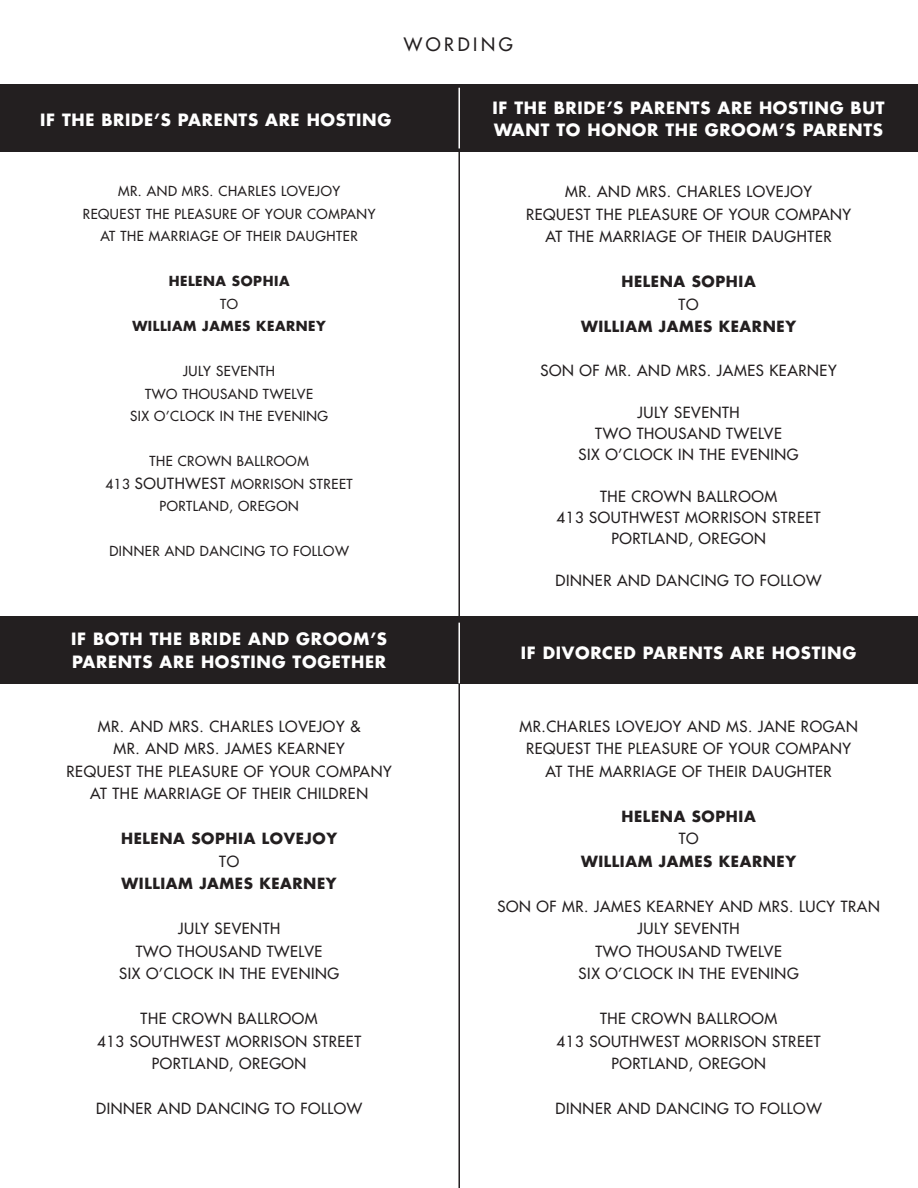
<style>
.page{position:relative;width:918px;height:1188px;background:#fff}
.page>*{position:absolute;margin:0;border:0;box-sizing:border-box;transform-origin:0 0}
.t1{font:18px "Futura";letter-spacing:.2em;color:#231f20}
.t2{font:700 16.5px/22.5px "Futura";letter-spacing:.04em;color:#fff}
.t3{font:15px/22.5px "Futura";letter-spacing:.04em;color:#231f20;text-align:center}
.t4{font:700 15px "Futura";letter-spacing:.04em;color:#231f20}
.t5{font:13.5px/22.5px "Futura";letter-spacing:.04em;color:#231f20;text-align:center}
.t6{font:700 13.5px "Futura";letter-spacing:.04em;color:#231f20}
.s1{font-size:15px}
</style>
<div class="page">
<div style="left:0;top:84px;width:918px;height:68px;background:#231f20"></div>
<div style="left:0;top:616px;width:918px;height:67px;background:#231f20"></div>
<hr style="left:458px;top:92px;width:2px;height:1096px;background:#231f20">
<hr style="left:458px;top:88px;width:2px;height:60px;background:#fff">
<hr style="left:458px;top:623px;width:2px;height:60px;background:#fff">
<p class="t1" style="left:404px;top:32px;width:111px">WORDING</p>
<p class="t2" style="left:40px;top:108px;width:353px">IF THE BRIDE’S PARENTS ARE HOSTING</p>
<p class="t5" style="left:83px;top:180px;width:294px">MR. AND MRS. CHARLES LOVEJOY<br>REQUEST THE PLEASURE OF YOUR COMPANY<br>AT THE MARRIAGE OF THEIR DAUGHTER</p>
<p class="t6" style="left:169px;top:272px;width:122px">HELENA SOPHIA</p>
<p class="t5" style="left:220px;top:292px;width:19px">TO</p>
<p class="t6" style="left:132px;top:317px;width:195px">WILLIAM JAMES KEARNEY</p>
<p class="t5" style="left:130px;top:360px;width:200px">JULY SEVENTH<br>TWO THOUSAND TWELVE<br>SIX O’CLOCK IN THE EVENING</p>
<p class="t5" style="left:105px;top:450px;width:249px">THE CROWN BALLROOM<br>413 <span class="s1">SOUTHWEST</span> MORRISON STREET<br>PORTLAND, OREGON</p>
<p class="t5" style="left:109px;top:540px;width:241px">DINNER AND DANCING TO FOLLOW</p>
<p class="t2" style="left:71px;top:627px;width:317px">IF BOTH THE BRIDE AND GROOM’S<br>PARENTS ARE HOSTING TOGETHER</p>
<p class="t2" style="left:492px;top:96px;width:394px">IF THE BRIDE’S PARENTS ARE HOSTING BUT<br>WANT TO HONOR THE GROOM’S PARENTS</p>
<p class="t3" style="left:526px;top:181px;width:327px">MR. AND MRS. CHARLES LOVEJOY<br>REQUEST THE PLEASURE OF YOUR COMPANY<br>AT THE MARRIAGE OF THEIR DAUGHTER</p>
<p class="t4" style="left:621px;top:271px;width:136px">HELENA SOPHIA</p>
<p class="t3" style="left:679px;top:293px;width:21px">TO</p>
<p class="t4" style="left:581px;top:316px;width:217px">WILLIAM JAMES KEARNEY</p>
<p class="t3" style="left:541px;top:359px;width:298px">SON OF MR. AND MRS. JAMES KEARNEY</p>
<p class="t3" style="left:579px;top:402px;width:222px;line-height:21px">JULY SEVENTH<br>TWO THOUSAND TWELVE<br>SIX O’CLOCK IN THE EVENING</p>
<p class="t3" style="left:557px;top:486px;width:266px;line-height:21px">THE CROWN BALLROOM<br>413 SOUTHWEST MORRISON STREET<br>PORTLAND, OREGON</p>
<p class="t3" style="left:556px;top:569px;width:268px">DINNER AND DANCING TO FOLLOW</p>
<p class="t2" style="left:521px;top:641px;width:337px">IF DIVORCED PARENTS ARE HOSTING</p>
<p class="t3" style="left:67px;top:715px;width:327px">MR. AND MRS. CHARLES LOVEJOY &amp;<br>MR. AND MRS. JAMES KEARNEY<br>REQUEST THE PLEASURE OF YOUR COMPANY<br>AT THE MARRIAGE OF THEIR CHILDREN</p>
<p class="t4" style="left:121px;top:828px;width:218px">HELENA SOPHIA LOVEJOY</p>
<p class="t3" style="left:219px;top:850px;width:21px">TO</p>
<p class="t4" style="left:122px;top:873px;width:217px">WILLIAM JAMES KEARNEY</p>
<p class="t3" style="left:119px;top:917px;width:222px">JULY SEVENTH<br>TWO THOUSAND TWELVE<br>SIX O’CLOCK IN THE EVENING</p>
<p class="t3" style="left:97px;top:1007px;width:266px">THE CROWN BALLROOM<br>413 SOUTHWEST MORRISON STREET<br>PORTLAND, OREGON</p>
<p class="t3" style="left:96px;top:1097px;width:268px">DINNER AND DANCING TO FOLLOW</p>
<p class="t3" style="left:519px;top:715px;width:340px">MR.CHARLES LOVEJOY AND MS. JANE ROGAN<br>REQUEST THE PLEASURE OF YOUR COMPANY<br>AT THE MARRIAGE OF THEIR DAUGHTER</p>
<p class="t4" style="left:621px;top:806px;width:136px">HELENA SOPHIA</p>
<p class="t3" style="left:679px;top:827px;width:21px">TO</p>
<p class="t4" style="left:581px;top:851px;width:217px">WILLIAM JAMES KEARNEY</p>
<p class="t3" style="left:497px;top:895px;width:384px">SON OF MR. JAMES KEARNEY AND MRS. LUCY TRAN<br>JULY SEVENTH<br>TWO THOUSAND TWELVE<br>SIX O’CLOCK IN THE EVENING</p>
<p class="t3" style="left:557px;top:1007px;width:266px">THE CROWN BALLROOM<br>413 SOUTHWEST MORRISON STREET<br>PORTLAND, OREGON</p>
<p class="t3" style="left:556px;top:1097px;width:268px">DINNER AND DANCING TO FOLLOW</p>
</div>
